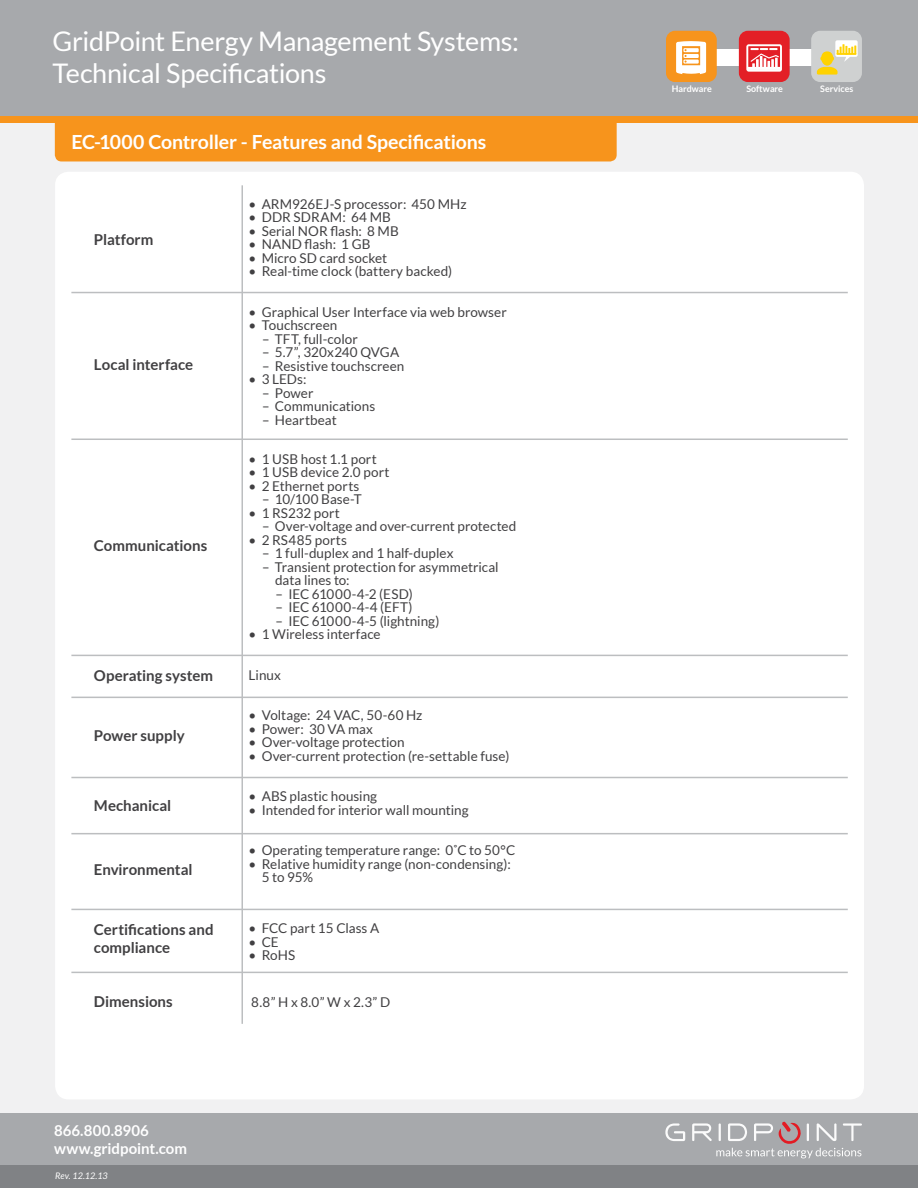
<style>
.page{position:relative;width:918px;height:1188px;background:#fff}
.page>*{position:absolute;margin:0;border:0;box-sizing:border-box;transform-origin:0 0}
.t1{font:27px/32.4px "Lato";letter-spacing:-.01em;color:#fff}
.t2{font:700 19.5px "Lato";letter-spacing:-.01em;color:#fff}
.t3{font:700 15px/18px "Lato";color:#414042}
.t4{font:700 15px/18px "Lato";color:#fff}
.t5{font:13.5px/13.5px "Lato";letter-spacing:.005em;color:#414042}
.t6{font:700 9px "Lato";color:#fff}
.t7{font:italic 9px "Lato";letter-spacing:.01em;color:#fff}
</style>
<div class="page">
<div style="left:0;top:97px;width:918px;height:1019px;background:#f1f1f2"></div>
<div style="left:0;top:0;width:918px;height:117px;background:#a7a9ac"></div>
<div style="left:0;top:1113px;width:918px;height:75px;background:#a7a9ac"></div>
<div style="left:0;top:1166px;width:918px;height:22px;background:#808285"></div>
<div style="left:0;top:116px;width:918px;height:6px;background:#f7941c"></div>
<div style="left:55px;top:122px;width:562px;height:39px;background:#f7941c"></div>
<div style="left:680px;top:50px;width:165px;height:16px;background:#fff"></div>
<div style="left:739px;top:31px;width:51px;height:51px;background:#e31f26;border-radius:9px"></div>
<div style="left:666px;top:31px;width:51px;height:51px;background:#f7941c;border-radius:9px"></div>
<div style="left:811px;top:31px;width:51px;height:51px;background:#cfd1d1;border-radius:9px"></div>
<svg style="left:746px;top:44px;width:36px;height:28px"></svg>
<svg style="left:676px;top:41px;width:30px;height:33px"></svg>
<svg style="left:817px;top:40px;width:41px;height:35px"></svg>
<div style="left:55px;top:172px;width:809px;height:927px;background:#fff;border-radius:14px"></div>
<hr style="left:71px;top:292px;width:777px;height:1px;background:#bcbec0">
<hr style="left:71px;top:697px;width:777px;height:1px;background:#bcbec0">
<hr style="left:71px;top:439px;width:777px;height:1px;background:#bcbec0">
<hr style="left:71px;top:655px;width:777px;height:1px;background:#bcbec0">
<hr style="left:71px;top:777px;width:777px;height:1px;background:#bcbec0">
<hr style="left:71px;top:833px;width:777px;height:1px;background:#bcbec0">
<hr style="left:71px;top:972px;width:777px;height:1px;background:#bcbec0">
<svg style="left:665px;top:1122px;width:197px;height:36px"></svg>
<hr style="left:242px;top:185px;width:1px;height:839px;background:#bcbec0">
<hr style="left:71px;top:909px;width:777px;height:1px;background:#bcbec0">
<h1 class="t1" style="left:52px;top:25px;width:468px">GridPoint Energy Management Systems:<br>Technical Specifications</h1>
<h2 class="t2" style="left:71px;top:130px;width:416px">EC-1000 Controller - Features and Specifications</h2>
<p class="t3" style="left:94px;top:230px;width:61px">Platform</p>
<p class="t3" style="left:94px;top:355px;width:101px">Local interface</p>
<p class="t3" style="left:94px;top:536px;width:115px">Communications</p>
<p class="t3" style="left:94px;top:666px;width:121px">Operating system</p>
<p class="t3" style="left:94px;top:727px;width:92px">Power supply</p>
<p class="t3" style="left:94px;top:796px;width:79px">Mechanical</p>
<p class="t3" style="left:94px;top:860px;width:100px">Environmental</p>
<p class="t3" style="left:94px;top:920px;width:121px">Certifications and compliance</p>
<p class="t3" style="left:94px;top:992px;width:80px">Dimensions</p>
<p class="t5" style="left:249px;top:197px;width:219px">• ARM926EJ-S processor: 450 MHz</p>
<p class="t5" style="left:249px;top:211px;width:144px">• DDR SDRAM: 64 MB</p>
<p class="t5" style="left:249px;top:224px;width:152px">• Serial NOR flash: 8 MB</p>
<p class="t5" style="left:249px;top:238px;width:123px">• NAND flash: 1 GB</p>
<p class="t5" style="left:249px;top:251px;width:140px">• Micro SD card socket</p>
<p class="t5" style="left:249px;top:265px;width:205px">• Real-time clock (battery backed)</p>
<p class="t5" style="left:249px;top:305px;width:260px">• Graphical User Interface via web browser</p>
<p class="t5" style="left:249px;top:319px;width:90px">• Touchscreen</p>
<p class="t5" style="left:262px;top:332px;width:97px">– TFT, full-color</p>
<p class="t5" style="left:262px;top:346px;width:139px">– 5.7”, 320x240 QVGA</p>
<p class="t5" style="left:262px;top:359px;width:144px">– Resistive touchscreen</p>
<p class="t5" style="left:249px;top:373px;width:59px">• 3 LEDs:</p>
<p class="t5" style="left:262px;top:386px;width:53px">– Power</p>
<p class="t5" style="left:262px;top:400px;width:115px">– Communications</p>
<p class="t5" style="left:262px;top:413px;width:76px">– Heartbeat</p>
<p class="t5" style="left:249px;top:452px;width:130px">• 1 USB host 1.1 port</p>
<p class="t5" style="left:249px;top:466px;width:142px">• 1 USB device 2.0 port</p>
<p class="t5" style="left:249px;top:479px;width:112px">• 2 Ethernet ports</p>
<p class="t5" style="left:262px;top:493px;width:101px">– 10/100 Base-T</p>
<p class="t5" style="left:249px;top:506px;width:93px">• 1 RS232 port</p>
<p class="t5" style="left:262px;top:520px;width:256px">– Over-voltage and over-current protected</p>
<p class="t5" style="left:249px;top:533px;width:100px">• 2 RS485 ports</p>
<p class="t5" style="left:262px;top:547px;width:193px">– 1 full-duplex and 1 half-duplex</p>
<p class="t5" style="left:275px;top:560px;width:225px;text-indent:-13px">– Transient protection for asymmetrical data lines to:</p>
<p class="t5" style="left:276px;top:587px;width:139px">– IEC 61000-4-2 (ESD)</p>
<p class="t5" style="left:276px;top:601px;width:138px">– IEC 61000-4-4 (EFT)</p>
<p class="t5" style="left:276px;top:614px;width:165px">– IEC 61000-4-5 (lightning)</p>
<p class="t5" style="left:249px;top:628px;width:134px">• 1 Wireless interface</p>
<p class="t5" style="left:249px;top:668px;width:34px">Linux</p>
<p class="t5" style="left:249px;top:709px;width:175px">• Voltage: 24 VAC, 50-60 Hz</p>
<p class="t5" style="left:249px;top:722px;width:126px">• Power: 30 VA max</p>
<p class="t5" style="left:249px;top:736px;width:158px">• Over-voltage protection</p>
<p class="t5" style="left:249px;top:749px;width:262px">• Over-current protection (re-settable fuse)</p>
<p class="t5" style="left:249px;top:790px;width:130px">• ABS plastic housing</p>
<p class="t5" style="left:249px;top:803px;width:222px">• Intended for interior wall mounting</p>
<p class="t5" style="left:249px;top:844px;width:268px">• Operating temperature range: 0˚C to 50°C</p>
<p class="t5" style="left:262px;top:857px;width:251px;text-indent:-13px">• Relative humidity range (non-condensing):<br>5 to 95%</p>
<p class="t5" style="left:249px;top:922px;width:132px">• FCC part 15 Class A</p>
<p class="t5" style="left:249px;top:935px;width:32px">• CE</p>
<p class="t5" style="left:249px;top:949px;width:48px">• RoHS</p>
<p class="t5" style="left:251px;top:995px;width:140px">8.8” H x 8.0” W x 2.3” D</p>
<p class="t4" style="left:54px;top:1122px;width:135px">866.800.8906 www.gridpoint.com</p>
<p class="t7" style="left:55px;top:1171px;width:54px">Rev. 12.12.13</p>
<p class="t6" style="left:672px;top:84px;width:42px">Hardware</p>
<p class="t6" style="left:746px;top:84px;width:38px">Software</p>
<p class="t6" style="left:820px;top:84px;width:35px">Services</p>
</div>
